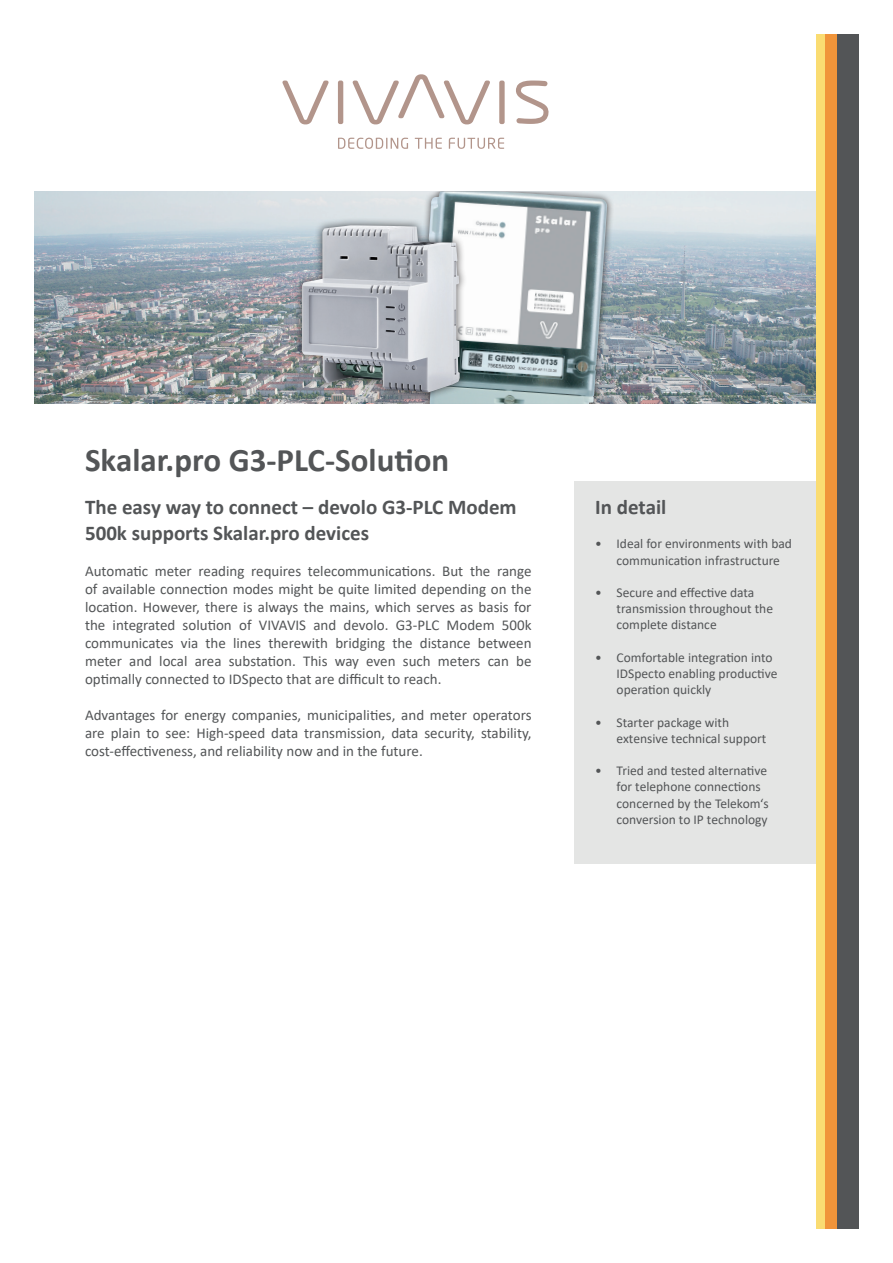
<style>
.page{position:relative;width:893px;height:1263px;background:#fff}
.page>*{position:absolute;margin:0;border:0;box-sizing:border-box;transform-origin:0 0}
.t1{font:700 33px "Calibri";color:#535557}
.t2{font:700 21px/25.2px "Calibri";color:#535557}
.t3{font:15px/18px "Calibri";color:#535557;text-align:justify}
.t4{font:13.5px/16.2px "Calibri";color:#535557}
</style>
<div class="page">
<div style="left:574px;top:482px;width:285px;height:382px;background:#e4e5e4"></div>
<img style="left:34px;top:191px;width:782px;height:213px">
<div style="left:816px;top:34px;width:9px;height:1195px;background:#fadc72"></div>
<div style="left:825px;top:34px;width:13px;height:1195px;background:#f0943a"></div>
<div style="left:838px;top:34px;width:21px;height:1195px;background:#535557"></div>
<svg style="left:282px;top:81px;width:47px;height:43px"></svg>
<div style="left:338px;top:81px;width:5px;height:43px;background:#b2958b;border-radius:2px"></div>
<svg style="left:353px;top:74px;width:137px;height:50px"></svg>
<div style="left:499px;top:81px;width:6px;height:43px;background:#b2958b;border-radius:2px"></div>
<svg style="left:516px;top:81px;width:33px;height:43px"></svg>
<svg style="left:338px;top:138px;width:70px;height:11px"></svg>
<svg style="left:415px;top:138px;width:27px;height:11px"></svg>
<svg style="left:449px;top:138px;width:55px;height:11px"></svg>
<div style="left:413px;top:191px;width:201px;height:213px;background:#231f20;opacity:.75"></div>
<img style="left:420px;top:191px;width:188px;height:213px">
<div style="left:294px;top:217px;width:174px;height:183px;background:#231f20;opacity:.75"></div>
<img style="left:302px;top:225px;width:158px;height:167px">
<h1 class="t1" style="left:85px;top:437px;width:366px">Skalar.pro G3-PLC-Solution</h1>
<h2 class="t2" style="left:85px;top:495px;width:433px">The easy way to connect – devolo G3-PLC Modem<br>500k supports Skalar.pro devices</h2>
<p class="t3" style="left:85px;top:561px;width:448px">Automatic meter reading requires telecommunications. But the range of available connection modes might be quite limited depending on the location. However, there is always the mains, which serves as basis for the integrated solution of VIVAVIS and devolo. G3-PLC Modem 500k communicates via the lines therewith bridging the distance between meter and local area substation. This way even such meters can be optimally connected to IDSpecto that are difficult to reach.</p>
<p class="t3" style="left:85px;top:705px;width:448px">Advantages for energy companies, municipalities, and meter operators are plain to see: High-speed data transmission, data security, stability, cost-effectiveness, and reliability now and in the future.</p>
<h2 class="t2" style="left:595px;top:494px;width:73px">In detail</h2>
<p class="t4" style="left:617px;top:535px;width:177px;text-indent:-21px">• Ideal for environments with bad communication infrastructure</p>
<p class="t4" style="left:617px;top:584px;width:158px;text-indent:-21px">• Secure and effective data transmission throughout the complete distance</p>
<p class="t4" style="left:617px;top:649px;width:162px;text-indent:-21px">• Comfortable integration into<br>IDSpecto enabling productive operation quickly</p>
<p class="t4" style="left:617px;top:714px;width:151px;text-indent:-21px">• Starter package with extensive technical support</p>
<p class="t4" style="left:617px;top:762px;width:154px;text-indent:-21px">• Tried and tested alternative for telephone connections concerned by the Telekom‘s conversion to IP technology</p>
</div>
